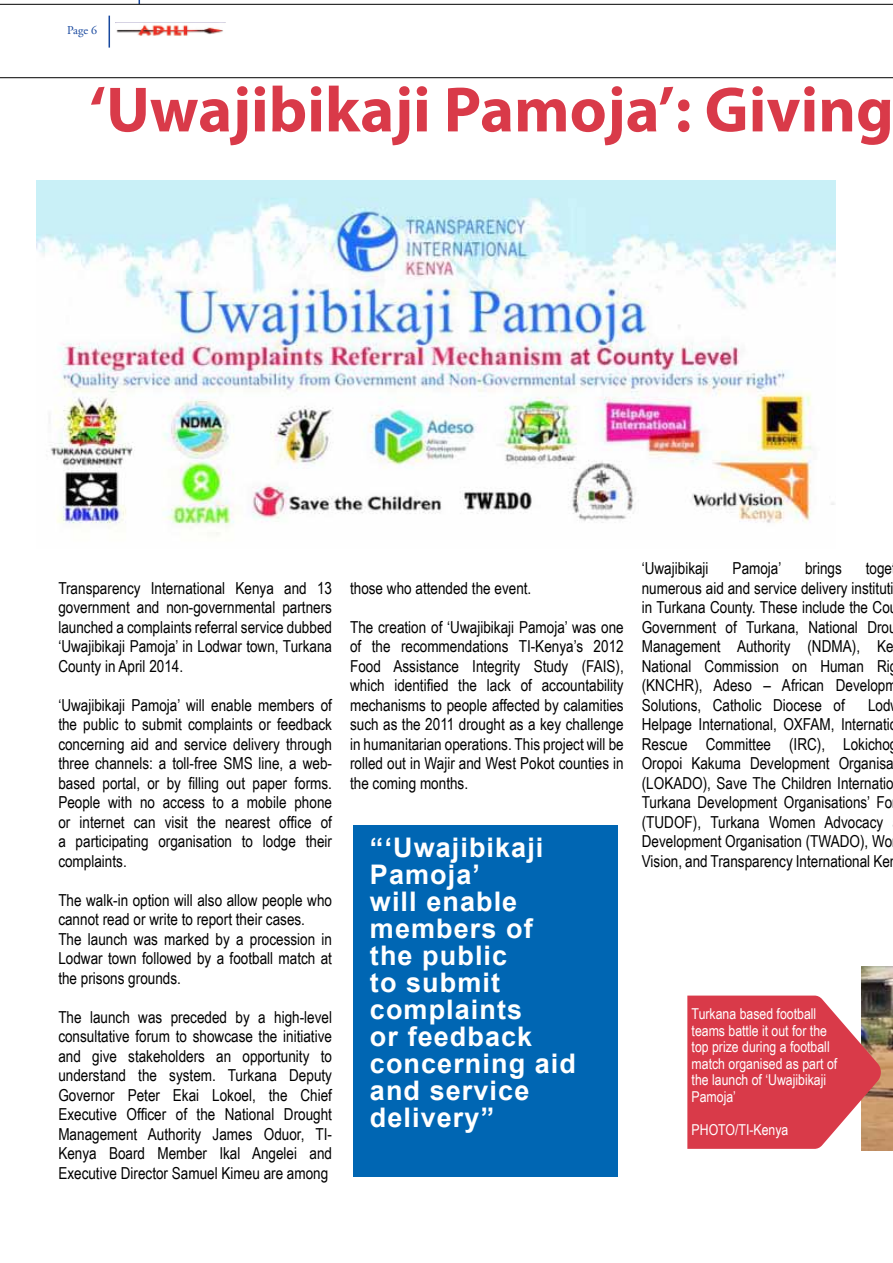
<style>
.page{position:relative;width:893px;height:1263px;background:#fff}
.page>*{position:absolute;margin:0;border:0;box-sizing:border-box;transform-origin:0 0}
.t1{font:700 64.5px "Myriad Pro";color:#d93a49}
.t2{font:700 27px/27px "Arial";letter-spacing:.04em;color:#fff}
.t3{font:16.5px/19.5px "Arial Narrow";color:#000;text-align:justify}
.t4{font:15px/16.5px "Arial Narrow";color:#fff}
.t5{font:12px "Adobe Garamond Pro";color:#17479e}
</style>
<div class="page">
<img style="left:36px;top:180px;width:799px;height:355px">
<svg style="left:0;top:4px;width:893px;height:74px"></svg>
<div style="left:353px;top:825px;width:265px;height:352px;background:#0066b3"></div>
<hr style="left:109px;top:16px;width:1px;height:32px;background:#17479e">
<div style="left:115px;top:22px;width:111px;height:20px;background:#fff"></div>
<img style="left:115px;top:22px;width:111px;height:14px">
<img style="left:861px;top:966px;width:32px;height:184px">
<svg style="left:687px;top:995px;width:194px;height:154px;background:#d64e58"></svg>
<p class="t5" style="left:67px;top:23px;width:32px">Page 6</p>
<h1 class="t1" style="left:89px;top:68px;width:806px">‘Uwajibikaji Pamoja’: Giving</h1>
<p class="t3" style="left:58px;top:577px;width:275px">Transparency International Kenya and 13 government and non-governmental partners launched a complaints referral service dubbed ‘Uwajibikaji Pamoja’ in Lodwar town, Turkana County in April 2014.</p>
<p class="t3" style="left:58px;top:694px;width:275px">‘Uwajibikaji Pamoja’ will enable members of the public to submit complaints or feedback concerning aid and service delivery through three channels: a toll-free SMS line, a web&shy;based portal, or by filling out paper forms.<br>People with no access to a mobile phone or internet can visit the nearest office of a participating organisation to lodge their complaints.</p>
<p class="t3" style="left:58px;top:889px;width:275px;text-align:left">The walk-in option will also allow people who cannot read or write to report their cases.<br>The launch was marked by a procession in Lodwar town followed by a football match at the prisons grounds.</p>
<p class="t3" style="left:58px;top:1006px;width:275px">The launch was preceded by a high-level consultative forum to showcase the initiative and give stakeholders an opportunity to understand the system. Turkana Deputy Governor Peter Ekai Lokoel, the Chief Executive Officer of the National Drought Management Authority James Oduor, TI-Kenya Board Member Ikal Angelei and Executive Director Samuel Kimeu are among</p>
<p class="t3" style="left:350px;top:577px;width:183px">those who attended the event.</p>
<p class="t3" style="left:350px;top:616px;width:275px">The creation of ‘Uwajibikaji Pamoja’ was one of the recommendations TI-Kenya’s 2012<br>Food Assistance Integrity Study (FAIS), which identified the lack of accountability mechanisms to people affected by calamities such as the 2011 drought as a key challenge in humanitarian operations. This project will be rolled out in Wajir and West Pokot counties in the coming months.</p>
<h2 class="t2" style="left:370px;top:835px;width:208px">“‘Uwajibikaji<br>Pamoja’<br>will enable members of the public<br>to submit complaints<br>or feedback concerning aid and service delivery”</h2>
<p class="t3" style="left:642px;top:558px;width:68px">‘Uwajibikaji</p>
<p class="t3" style="left:733px;top:558px;width:50px">Pamoja’</p>
<p class="t3" style="left:805px;top:558px;width:38px">brings</p>
<p class="t3" style="left:642px;top:558px;width:256px;text-align:left;text-indent:224px">toge numerous aid and service delivery instituti in Turkana County. These include the Co<br>Government of Turkana, National Drou<br>Management Authority (NDMA), Ke<br>National Commission on Human Ri (KNCHR), Adeso – African Developm<br>Solutions, Catholic Diocese of</p>
<p class="t3" style="left:642px;top:694px;width:253px;text-align:left;text-indent:226px">Lod Helpage International, OXFAM, Internati Rescue Committee (IRC), Lokicho Oropoi Kakuma Development Organisa (LOKADO), Save The Children Internatio Turkana Development Organisations’ Fo (TUDOF), Turkana Women Advocacy Development Organisation (TWADO), Wo Vision, and Transparency International Ke</p>
<p class="t4" style="left:692px;top:1005px;width:147px">Turkana based football teams battle it out for the top prize during a football match organised as part of the launch of ‘Uwajibikaji<br>Pamoja’</p>
<p class="t4" style="left:692px;top:1121px;width:98px">PHOTO/TI-Kenya</p>
</div>
